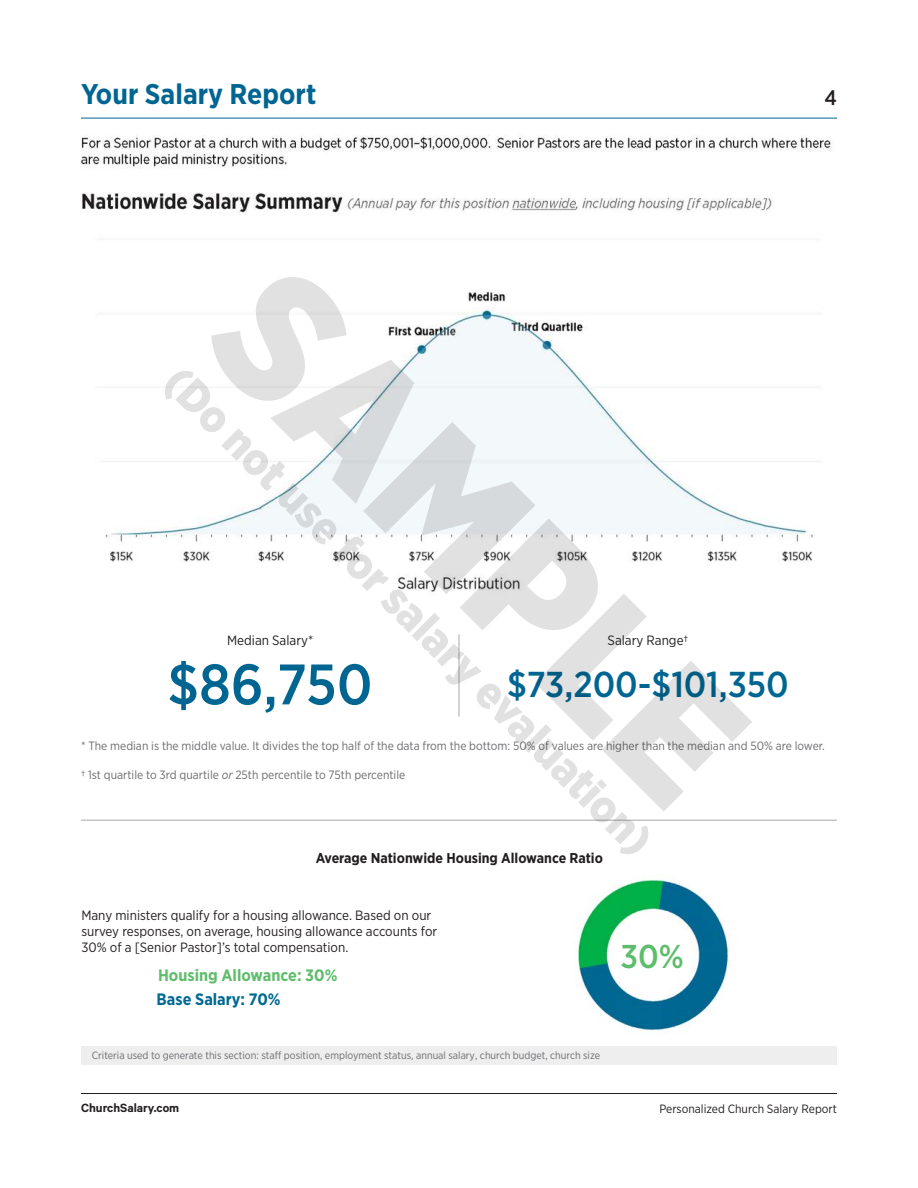
<style>
.page{position:relative;width:918px;height:1188px;background:#fff}
.page>*{position:absolute;margin:0;border:0;box-sizing:border-box;transform-origin:0 0}
.t1{font:500 57px "Gotham Narrow";color:#006691}
.t2{font:500 36px "Gotham Narrow";color:#006691}
.t3{font:500 33px "Gotham Narrow";color:#5dbd6b}
.t4{font:700 28.5px "Gotham Narrow";color:#006691}
.t5{font:500 21px "Gotham Narrow";color:#231f20}
.t6{font:700 16.5px "Gotham Narrow";color:#5dbd6b}
.t7{font:700 16.5px "Gotham Narrow";color:#006991}
.Heading-2{font:700 14.25px "Gotham Narrow";color:#231f20}
.t8{font:13.5px/16.2px "Gotham Narrow";color:#231f20}
.t9{font:600 13.5px "Calibre";color:#231f20}
.t10{font:12px "Gotham Narrow";color:#6c6d70}
.t11{font:12px "Gotham Narrow";color:#231f20}
.t12{font:10.5px "Gotham Narrow";color:#6c6d70}
.s1{font-style:italic}
</style>
<div class="page">
<img style="left:81px;top:117px;width:756px;height:977px">
<p class="t4" style="left:81px;top:76px;width:237px">Your Salary Report</p>
<p class="t5" style="left:825px;top:84px;width:14px">4</p>
<p class="t8" style="left:227px;top:632px;width:88px">Median Salary*</p>
<p class="t8" style="left:608px;top:632px;width:82px">Salary Range†</p>
<p class="t1" style="left:167px;top:648px;width:207px">$86,750</p>
<p class="t2" style="left:507px;top:662px;width:283px">$73,200-$101,350</p>
<p class="t10" style="left:81px;top:738px;width:745px">* The median is the middle value. It divides the top half of the data from the bottom: 50% of values are higher than the median and 50% are lower.</p>
<p class="t10" style="left:81px;top:767px;width:326px">† 1st quartile to 3rd quartile <span class="s1">or</span> 25th percentile to 75th percentile</p>
<p class="Heading-2" style="left:316px;top:849px;width:289px">Average Nationwide Housing Allowance Ratio</p>
<p class="t8" style="left:81px;top:907px;width:357px">Many ministers qualify for a housing allowance. Based on our survey responses, on average, housing allowance accounts for<br>30% of a [Senior Pastor]’s total compensation.</p>
<p class="t6" style="left:158px;top:964px;width:181px">Housing Allowance: 30%</p>
<p class="t7" style="left:157px;top:988px;width:126px">Base Salary: 70%</p>
<p class="t12" style="left:92px;top:1049px;width:510px">Criteria used to generate this section: staff position, employment status, annual salary, church budget, church size</p>
<p class="t3" style="left:621px;top:935px;width:65px">30%</p>
<p class="t9" style="left:81px;top:1100px;width:100px">ChurchSalary.com</p>
<p class="t11" style="left:659px;top:1101px;width:179px">Personalized Church Salary Report</p>
</div>
